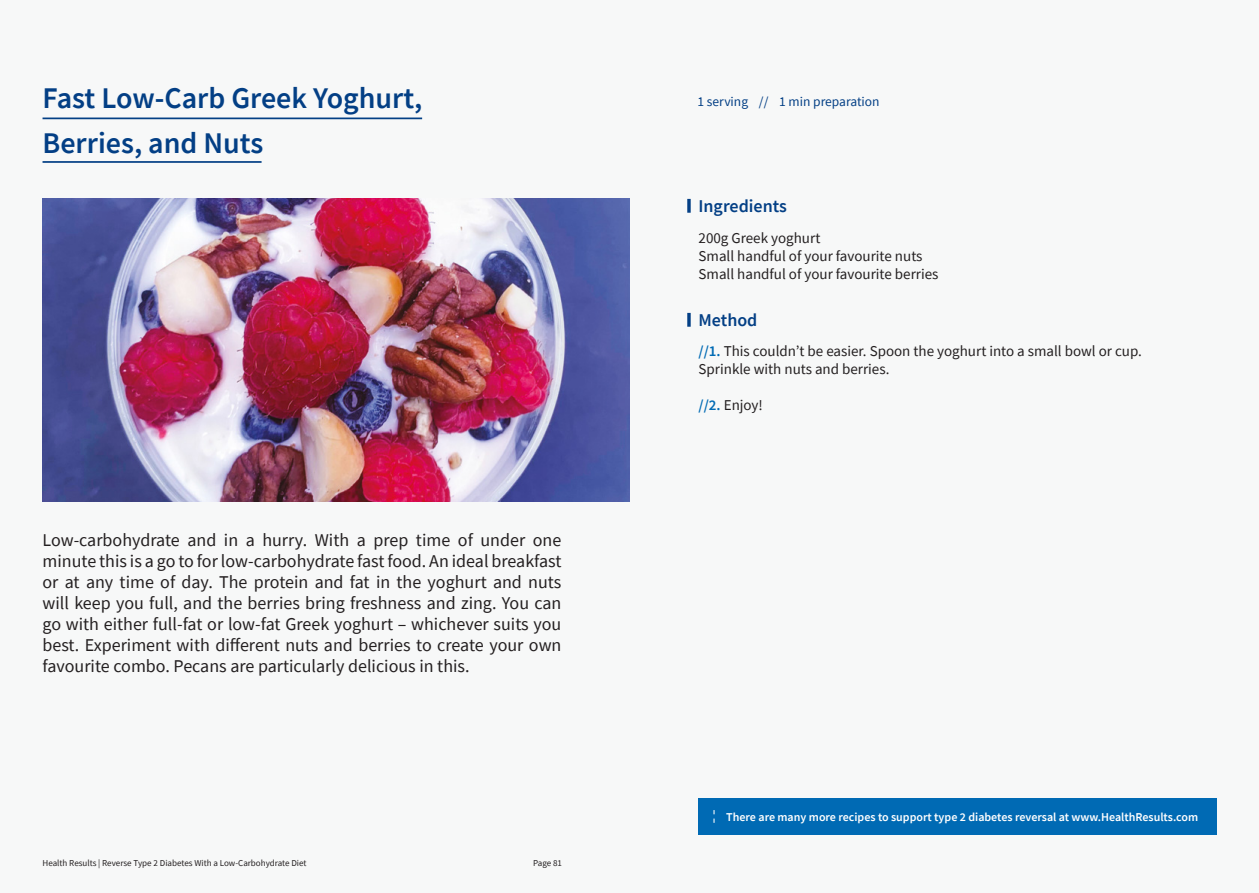
<style>
.page{position:relative;width:1259px;height:893px;background:#fff}
.page>*{position:absolute;margin:0;border:0;box-sizing:border-box;transform-origin:0 0}
.t1{font:600 30px "Source Sans Pro";color:#033f85}
.t2{font:18px/21px "Source Sans Pro";color:#231f20;text-align:justify}
.t3{font:600 18px "Source Sans Pro";color:#033f85}
.t4{font:15px/18px "Source Sans Pro";color:#231f20}
.t5{font:13.5px "Source Sans Pro";color:#033f85}
.t6{font:600 12px "Source Sans Pro";color:#fff}
.t7{font:9px "Source Sans Pro";color:#231f20}
.s1{font-weight:600;color:#006ab4}
</style>
<div class="page">
<div style="left:0;top:0;width:629px;height:893px;background:#f7f8f8"></div>
<hr style="left:43px;top:161px;width:218px;height:2px;background:#033f85">
<div style="left:629px;top:0;width:630px;height:893px;background:#f7f8f8"></div>
<hr style="left:43px;top:118px;width:379px;height:1px;background:#033f85">
<hr style="left:687px;top:199px;width:3px;height:14px;background:#033f85">
<hr style="left:687px;top:313px;width:3px;height:14px;background:#033f85">
<img style="left:43px;top:199px;width:586px;height:303px">
<div style="left:697px;top:798px;width:519px;height:36px;background:#006ab4"></div>
<h1 class="t1" style="left:43px;top:78px;width:381px">Fast Low-Carb Greek Yoghurt,</h1>
<p class="t5" style="left:697px;top:93px;width:184px">1 serving // 1 min preparation</p>
<h1 class="t1" style="left:43px;top:123px;width:222px">Berries, and Nuts</h1>
<p class="t3" style="left:698px;top:194px;width:90px">Ingredients</p>
<p class="t4" style="left:698px;top:229px;width:241px">200g Greek yoghurt<br>Small handful of your favourite nuts<br>Small handful of your favourite berries</p>
<p class="t3" style="left:698px;top:308px;width:60px">Method</p>
<p class="t2" style="left:43px;top:529px;width:520px">Low-carbohydrate and in a hurry. With a prep time of under one minute this is a go to for low-carbohydrate fast food. An ideal breakfast or at any time of day. The protein and fat in the yoghurt and nuts will keep you full, and the berries bring freshness and zing. You can go with either full-fat or low-fat Greek yoghurt – whichever suits you best. Experiment with different nuts and berries to create your own favourite combo. Pecans are particularly delicious in this.</p>
<p class="t7" style="left:43px;top:858px;width:265px">Health Results | Reverse Type 2 Diabetes With a Low-Carbohydrate Diet</p>
<p class="t7" style="left:533px;top:857px;width:30px">Page 81</p>
<p class="t4" style="left:698px;top:342px;width:445px"><span class="s1">//1.</span> This couldn’t be easier. Spoon the yoghurt into a small bowl or cup.<br>Sprinkle with nuts and berries.</p>
<p class="t4" style="left:698px;top:396px;width:66px"><span class="s1">//2.</span> Enjoy!</p>
<p class="t6" style="left:726px;top:809px;width:473px">There are many more recipes to support type 2 diabetes reversal at www.HealthResults.com</p>
</div>
